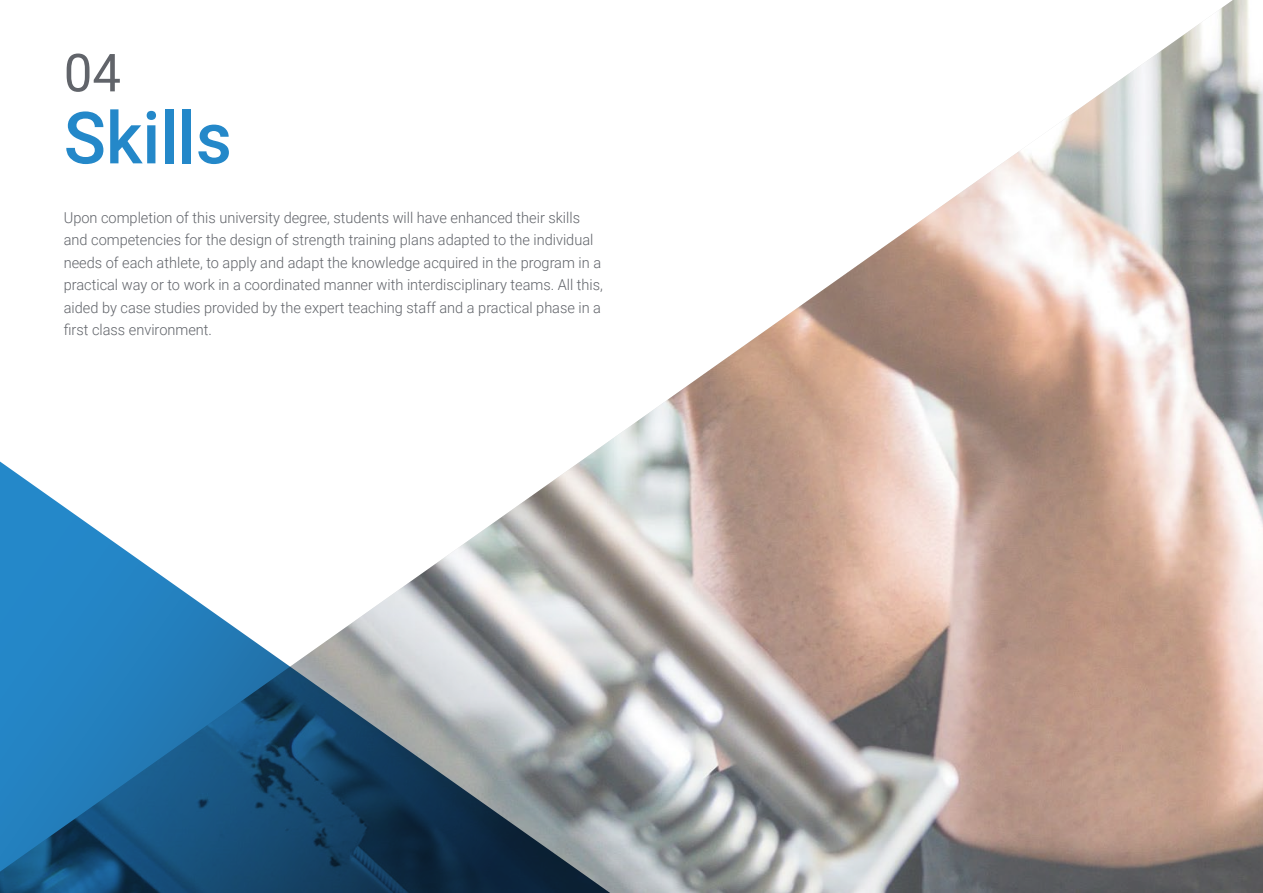
<style>
.page{position:relative;width:1263px;height:893px;background:#fff}
.page>*{position:absolute;margin:0;border:0;box-sizing:border-box;transform-origin:0 0}
.t1{font:500 72px "Roboto";color:#2488c9}
.t2{font:52.5px "Roboto";color:#61646a}
.t3{font:300 15px/22.5px "Roboto";color:#61646a}
</style>
<div class="page">
<img style="left:602px;top:0;width:661px;height:893px">
<svg style="left:0;top:446px;width:640px;height:447px"></svg>
<h2 class="t2" style="left:64px;top:36px;width:59px">04</h2>
<h1 class="t1" style="left:64px;top:87px;width:170px">Skills</h1>
<p class="t3" style="left:64px;top:206px;width:541px">Upon completion of this university degree, students will have enhanced their skills and competencies for the design of strength training plans adapted to the individual needs of each athlete, to apply and adapt the knowledge acquired in the program in a practical way or to work in a coordinated manner with interdisciplinary teams. All this, aided by case studies provided by the expert teaching staff and a practical phase in a first class environment.</p>
</div>
